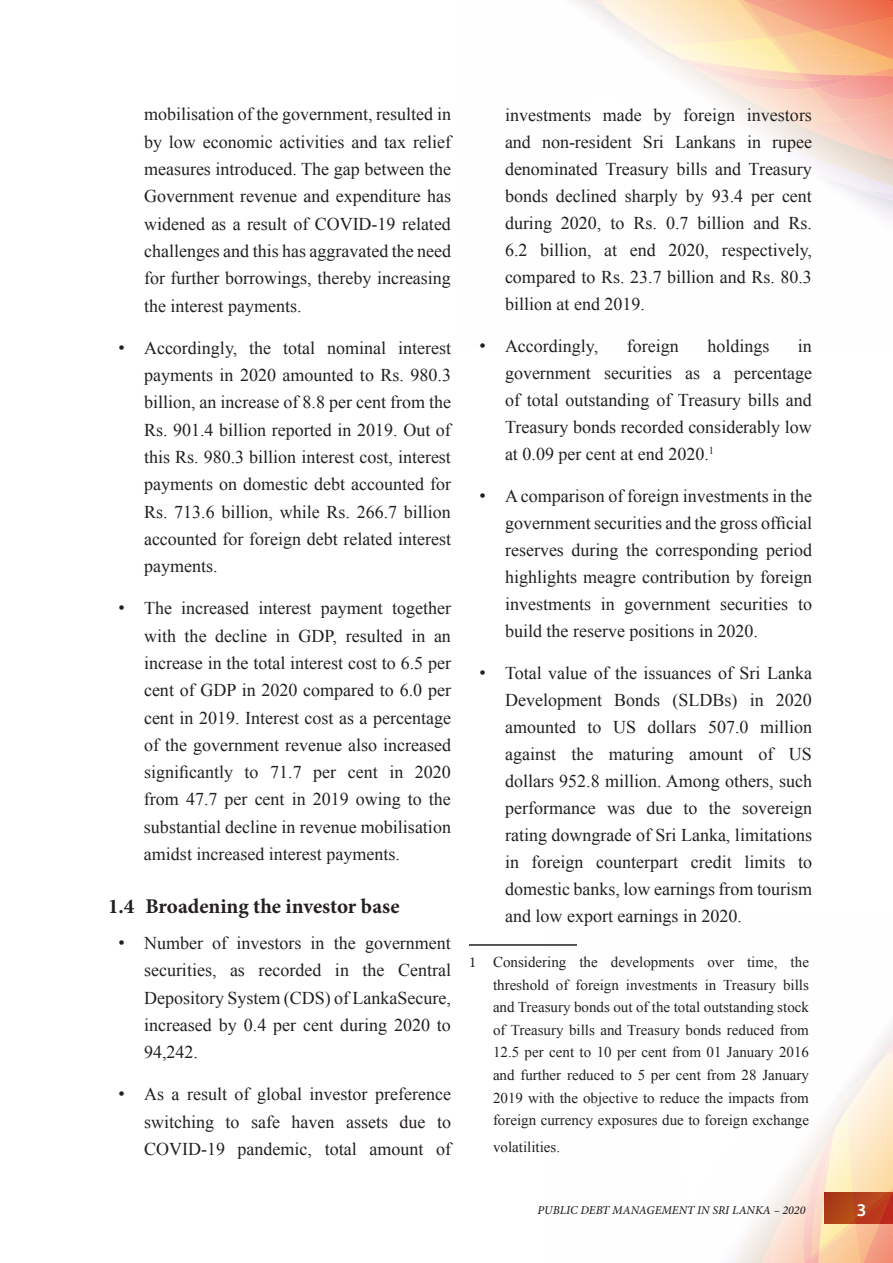
<style>
.page{position:relative;width:893px;height:1263px;background:#fff}
.page>*{position:absolute;margin:0;border:0;box-sizing:border-box;transform-origin:0 0}
.t1{font:700 21px "Minion Pro";color:#231f20}
.t2{font:18px/27.3px "Times New Roman";color:#231f20;text-align:justify}
.t3{font:600 18px "Myriad Pro";color:#fff}
.t4{font:15px/22.5px "Times New Roman";color:#231f20;text-align:justify}
.t5{font:italic 500 12px "Minion Pro";color:#231f20}
.s1{font-family:"Arial"}
.s2{font-family:"Minion Pro"}
</style>
<div class="page">
<svg style="left:813px;top:1037px;width:80px;height:226px;background:#eebe9c"></svg>
<img style="left:813px;top:1160px;width:17px;height:101px">
<img style="left:813px;top:1160px;width:6px;height:77px">
<img style="left:734px;top:1160px;width:57px;height:47px">
<img style="left:739px;top:1160px;width:29px;height:7px">
<img style="left:791px;top:1037px;width:58px;height:123px">
<img style="left:848px;top:1037px;width:39px;height:36px">
<img style="left:885px;top:1033px;width:8px;height:4px">
<img style="left:888px;top:1026px;width:5px;height:10px">
<svg style="left:586px;top:0;width:307px;height:191px;background:#f7c6a7"></svg>
<img style="left:855px;top:183px;width:6px;height:4px">
<img style="left:586px;top:73px;width:201px;height:118px">
<img style="left:821px;top:187px;width:40px;height:22px">
<img style="left:601px;top:79px;width:220px;height:112px">
<img style="left:611px;top:120px;width:172px;height:71px">
<img style="left:821px;top:178px;width:34px;height:10px">
<img style="left:616px;top:85px;width:210px;height:102px">
<img style="left:617px;top:86px;width:174px;height:93px">
<img style="left:640px;top:101px;width:116px;height:67px">
<img style="left:666px;top:124px;width:50px;height:29px">
<img style="left:586px;top:43px;width:123px;height:77px">
<img style="left:586px;top:5px;width:36px;height:40px">
<img style="left:581px;top:4px;width:5px;height:4px">
<hr style="left:469px;top:944px;width:108px;height:2px;background:#231f20">
<p class="t2" style="left:144px;top:101px;width:308px">mobilisation of the government, resulted in by low economic activities and tax relief measures introduced. The gap between the Government revenue and expenditure has widened as a result of COVID-19 related challenges and this has aggravated the need for further borrowings, thereby increasing the interest payments.</p>
<p class="t2" style="left:144px;top:334px;width:308px;text-indent:-26px"><span class="s1">•</span> Accordingly, the total nominal interest payments in 2020 amounted to Rs. 980.3 billion, an increase of 8.8 per cent from the Rs. 901.4 billion reported in 2019. Out of this Rs. 980.3 billion interest cost, interest payments on domestic debt accounted for Rs. 713.6 billion, while Rs. 266.7 billion accounted for foreign debt related interest payments.</p>
<p class="t2" style="left:144px;top:594px;width:309px;text-indent:-25px"><span class="s1">•</span> The increased interest payment together with the decline in GDP, resulted in an increase in the total interest cost to 6.5 per cent of GDP in 2020 compared to 6.0 per cent in 2019. Interest cost as a percentage of the government revenue also increased significantly to 71.7 per cent in 2020 from 47.7 per cent in 2019 owing to the substantial decline in revenue mobilisation amidst increased interest payments.</p>
<p class="t1" style="left:108px;top:892px;width:293px">1.4 Broadening the investor base</p>
<p class="t2" style="left:144px;top:929px;width:308px;text-indent:-26px"><span class="s1">•</span> Number of investors in the government securities, as recorded in the Central Depository System (CDS) of LankaSecure, increased by 0.4 per cent during 2020 to 94,242.</p>
<p class="t2" style="left:144px;top:1080px;width:308px;text-indent:-26px"><span class="s1">•</span> As a result of global investor preference switching to safe haven assets due to COVID-19 pandemic, total amount of</p>
<p class="t2" style="left:505px;top:101px;width:308px">investments made by foreign investors and non-resident Sri Lankans in rupee denominated Treasury bills and Treasury bonds declined sharply by 93.4 per cent during 2020, to Rs. 0.7 billion and Rs.<br>6.2 billion, at end 2020, respectively, compared to Rs. 23.7 billion and Rs. 80.3 billion at end 2019.</p>
<p class="t2" style="left:479px;top:332px;width:120px"><span class="s1">•</span> Accordingly,</p>
<p class="t2" style="left:627px;top:332px;width:53px">foreign</p>
<p class="t2" style="left:707px;top:332px;width:64px">holdings</p>
<p class="t2" style="left:505px;top:332px;width:308px;text-indent:293px">in government securities as a percentage of total outstanding of Treasury bills and Treasury bonds recorded considerably low at 0.09 per cent at end 2020.<sup>1</sup></p>
<p class="t2" style="left:505px;top:482px;width:308px;text-indent:-26px"><span class="s1">•</span> A comparison of foreign investments in the government securities and the gross official reserves during the corresponding period highlights meagre contribution by foreign investments in government securities to build the reserve positions in 2020.</p>
<p class="t2" style="left:505px;top:659px;width:308px;text-indent:-26px"><span class="s1">•</span> Total value of the issuances of Sri Lanka Development Bonds (SLDBs) in 2020 amounted to US dollars 507.0 million against the maturing amount of US dollars 952.8 million. Among others, such performance was due to the sovereign rating downgrade of Sri Lanka, limitations in foreign counterpart credit limits to domestic banks, low earnings from tourism and low export earnings in 2020.</p>
<p class="t4" style="left:493px;top:951px;width:317px;text-indent:-24px"><span class="s2">1</span> Considering the developments over time, the threshold of foreign investments in Treasury bills and Treasury bonds out of the total outstanding stock of Treasury bills and Treasury bonds reduced from 12.5 per cent to 10 per cent from 01 January 2016 and further reduced to 5 per cent from 28 January 2019 with the objective to reduce the impacts from foreign currency exposures due to foreign exchange</p>
<p class="t4" style="left:493px;top:1135px;width:69px">volatilities.</p>
<p class="t5" style="left:537px;top:1202px;width:269px">PUBLIC DEBT MANAGEMENT IN SRI LANKA – 2020</p>
<p class="t3" style="left:857px;top:1198px;width:11px">3</p>
</div>
